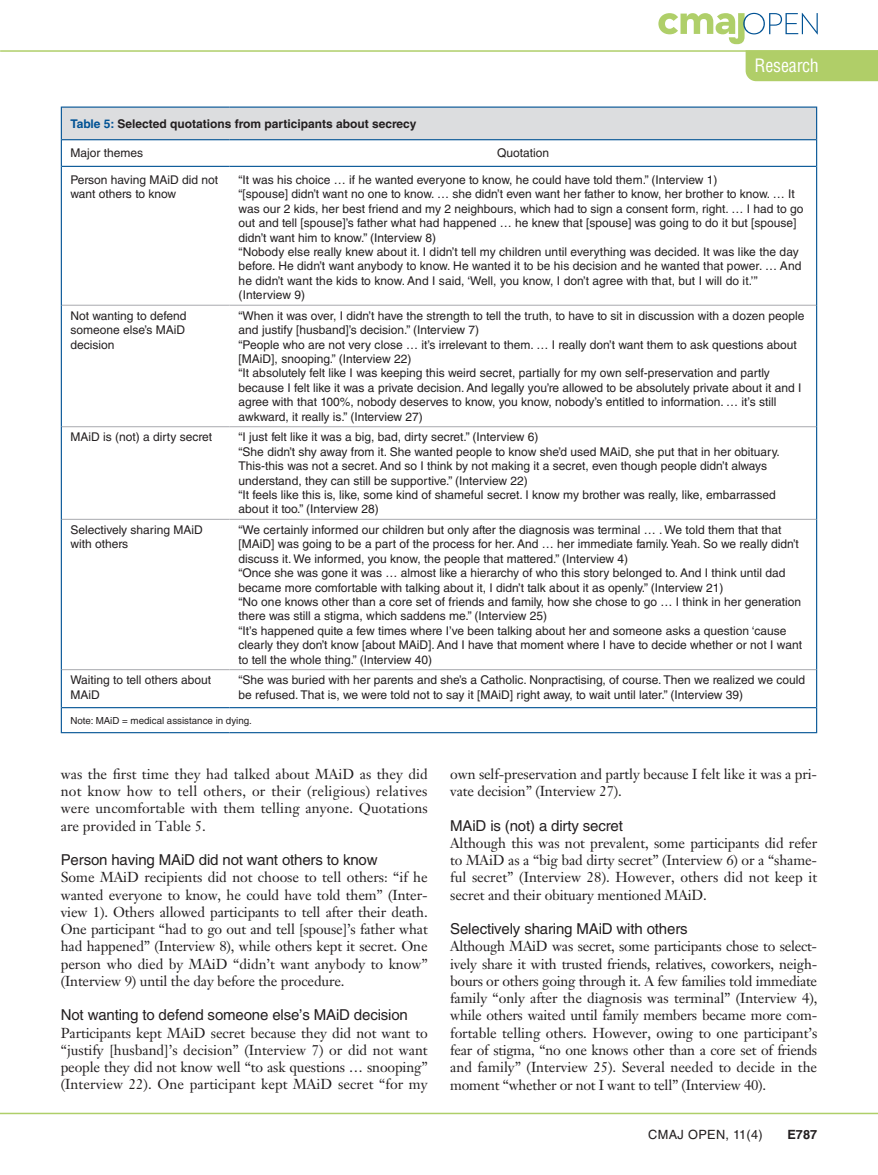
<style>
.page{position:relative;width:878px;height:1175px;background:#fff}
.page>*{position:absolute;margin:0;border:0;box-sizing:border-box;transform-origin:0 0}
.t1{font:condensed 18px "Helvetica LT Std";letter-spacing:-.01em;color:#fff}
.t2{font:15px "Helvetica LT Std";letter-spacing:-.01em;color:#231f20}
.t3{font:14.25px/17.2px "Janson Text LT Std";letter-spacing:-.01em;color:#231f20;text-align:justify}
.t4{font:12.75px "Helvetica LT Std";letter-spacing:.025em;color:#231f20}
.t5{font:700 12.75px "Helvetica LT Std";color:#231f20}
.t6{font:12px/14.4px "Helvetica LT Std";color:#231f20}
.t7{font:700 12px "Helvetica LT Std";color:#231f20}
.t8{font:9.75px "Helvetica LT Std";color:#231f20}
.s1{color:#005294}
</style>
<div class="page">
<hr style="left:0;top:1112px;width:878px;height:2px;background:#afcf69">
<svg style="left:658px;top:13px;width:159px;height:31px"></svg>
<hr style="left:0;top:50px;width:878px;height:2px;background:#afcf69">
<div style="left:745px;top:50px;width:133px;height:31px;background:#b0ce68"></div>
<div style="left:61px;top:107px;width:755px;height:33px;background:#dcdddf"></div>
<hr style="left:62px;top:106px;width:168px;height:2px;background:#005294">
<hr style="left:61px;top:106px;width:1px;height:34px;background:#005294">
<hr style="left:230px;top:106px;width:586px;height:2px;background:#005294">
<hr style="left:816px;top:106px;width:1px;height:34px;background:#005294">
<svg style="left:61px;top:140px;width:1px;height:26px"></svg>
<svg style="left:816px;top:140px;width:1px;height:26px"></svg>
<hr style="left:61px;top:166px;width:1px;height:139px;background:#005294">
<hr style="left:816px;top:166px;width:1px;height:139px;background:#005294">
<hr style="left:61px;top:305px;width:1px;height:122px;background:#005294">
<hr style="left:816px;top:305px;width:1px;height:122px;background:#005294">
<hr style="left:61px;top:427px;width:1px;height:92px;background:#005294">
<hr style="left:816px;top:427px;width:1px;height:92px;background:#005294">
<hr style="left:61px;top:519px;width:1px;height:150px;background:#005294">
<hr style="left:816px;top:519px;width:1px;height:150px;background:#005294">
<hr style="left:61px;top:669px;width:1px;height:38px;background:#005294">
<hr style="left:816px;top:669px;width:1px;height:38px;background:#005294">
<hr style="left:62px;top:426px;width:168px;height:1px;background:#b2b3b7">
<hr style="left:230px;top:426px;width:586px;height:1px;background:#b2b3b7">
<hr style="left:62px;top:519px;width:168px;height:1px;background:#b2b3b7">
<hr style="left:230px;top:519px;width:586px;height:1px;background:#b2b3b7">
<hr style="left:62px;top:669px;width:168px;height:1px;background:#b2b3b7">
<hr style="left:230px;top:669px;width:586px;height:1px;background:#b2b3b7">
<svg style="left:816px;top:707px;width:1px;height:26px"></svg>
<hr style="left:62px;top:139px;width:168px;height:1px;background:#005294">
<hr style="left:230px;top:139px;width:586px;height:1px;background:#005294">
<hr style="left:62px;top:166px;width:168px;height:1px;background:#005294">
<hr style="left:230px;top:166px;width:586px;height:1px;background:#005294">
<hr style="left:62px;top:305px;width:168px;height:1px;background:#b2b3b7">
<hr style="left:230px;top:305px;width:586px;height:1px;background:#b2b3b7">
<hr style="left:62px;top:707px;width:168px;height:1px;background:#005294">
<svg style="left:61px;top:707px;width:1px;height:26px"></svg>
<hr style="left:230px;top:707px;width:586px;height:1px;background:#005294">
<hr style="left:62px;top:732px;width:168px;height:1px;background:#005294">
<hr style="left:230px;top:732px;width:586px;height:1px;background:#005294">
<h1 class="t1" style="left:754px;top:54px;width:66px">Research</h1>
<p class="t7" style="left:70px;top:116px;width:347px"><span class="s1">Table 5:</span> Selected quotations from participants about secrecy</p>
<p class="t6" style="left:70px;top:146px;width:74px">Major themes</p>
<p class="t6" style="left:497px;top:146px;width:53px">Quotation</p>
<p class="t6" style="left:70px;top:172px;width:149px">Person having MAiD did not want others to know</p>
<p class="t6" style="left:239px;top:172px;width:566px">“It was his choice … if he wanted everyone to know, he could have told them.” (Interview 1)<br>“[spouse] didn’t want no one to know. … she didn’t even want her father to know, her brother to know. … It was our 2 kids, her best friend and my 2 neighbours, which had to sign a consent form, right. … I had to go out and tell [spouse]’s father what had happened … he knew that [spouse] was going to do it but [spouse] didn’t want him to know.” (Interview 8)<br>“Nobody else really knew about it. I didn’t tell my children until everything was decided. It was like the day before. He didn’t want anybody to know. He wanted it to be his decision and he wanted that power. … And he didn’t want the kids to know. And I said, ‘Well, you know, I don’t agree with that, but I will do it.’” (Interview 9)</p>
<p class="t6" style="left:70px;top:308px;width:117px;text-align:justify">Not wanting to defend someone else’s MAiD decision</p>
<p class="t6" style="left:239px;top:308px;width:567px">“When it was over, I didn’t have the strength to tell the truth, to have to sit in discussion with a dozen people and justify [husband]’s decision.” (Interview 7)<br>“People who are not very close … it’s irrelevant to them. … I really don’t want them to ask questions about [MAiD], snooping.” (Interview 22)<br>“It absolutely felt like I was keeping this weird secret, partially for my own self-preservation and partly because I felt like it was a private decision. And legally you’re allowed to be absolutely private about it and I agree with that 100%, nobody deserves to know, you know, nobody’s entitled to information. … it’s still awkward, it really is.” (Interview 27)</p>
<p class="t6" style="left:70px;top:430px;width:143px">MAiD is (not) a dirty secret</p>
<p class="t6" style="left:239px;top:430px;width:542px">“I just felt like it was a big, bad, dirty secret.” (Interview 6)<br>“She didn’t shy away from it. She wanted people to know she’d used MAiD, she put that in her obituary.<br>This-this was not a secret. And so I think by not making it a secret, even though people didn’t always understand, they can still be supportive.” (Interview 22)<br>“It feels like this is, like, some kind of shameful secret. I know my brother was really, like, embarrassed about it too.” (Interview 28)</p>
<p class="t6" style="left:70px;top:522px;width:134px">Selectively sharing MAiD with others</p>
<p class="t6" style="left:239px;top:522px;width:565px">“We certainly informed our children but only after the diagnosis was terminal … . We told them that that [MAiD] was going to be a part of the process for her. And … her immediate family. Yeah. So we really didn’t discuss it. We informed, you know, the people that mattered.” (Interview 4)<br>“Once she was gone it was … almost like a hierarchy of who this story belonged to. And I think until dad became more comfortable with talking about it, I didn’t talk about it as openly.” (Interview 21)<br>“No one knows other than a core set of friends and family, how she chose to go … I think in her generation there was still a stigma, which saddens me.” (Interview 25)<br>“It’s happened quite a few times where I’ve been talking about her and someone asks a question ‘cause clearly they don’t know [about MAiD]. And I have that moment where I have to decide whether or not I want to tell the whole thing.” (Interview 40)</p>
<p class="t6" style="left:70px;top:673px;width:142px">Waiting to tell others about<br>MAiD</p>
<p class="t6" style="left:239px;top:673px;width:568px">“She was buried with her parents and she’s a Catholic. Nonpractising, of course. Then we realized we could be refused. That is, we were told not to say it [MAiD] right away, to wait until later.” (Interview 39)</p>
<p class="t8" style="left:70px;top:714px;width:183px">Note: MAiD = medical assistance in dying.</p>
<p class="t3" style="left:61px;top:765px;width:368px">was the first time they had talked about MAiD as they did not know how to tell others, or their (religious) relatives were uncomfortable with them telling anyone. Quotations are provided in Table 5.</p>
<p class="t2" style="left:61px;top:851px;width:318px">Person having MAiD did not want others to know</p>
<p class="t3" style="left:61px;top:868px;width:368px">Some MAiD recipients did not choose to tell others: “if he wanted everyone to know, he could have told them” (Inter&shy;view 1). Others allowed participants to tell after their death.<br>One participant “had to go out and tell [spouse]’s father what had happened” (Interview 8), while others kept it secret. One person who died by MAiD “didn’t want anybody to know” (Interview 9) until the day before the procedure.</p>
<p class="t2" style="left:61px;top:1006px;width:348px">Not wanting to defend someone else’s MAiD decision</p>
<p class="t3" style="left:61px;top:1024px;width:368px">Participants kept MAiD secret because they did not want to “justify [husband]’s decision” (Interview 7) or did not want people they did not know well “to ask questions … snooping” (Interview 22). One participant kept MAiD secret “for my</p>
<p class="t3" style="left:450px;top:765px;width:368px">own self-preservation and partly because I felt like it was a pri&shy;vate decision” (Interview 27).</p>
<p class="t2" style="left:450px;top:816px;width:174px">MAiD is (not) a dirty secret</p>
<p class="t3" style="left:450px;top:834px;width:368px">Although this was not prevalent, some participants did refer to MAiD as a “big bad dirty secret” (Interview 6) or a “shame&shy;ful secret” (Interview 28). However, others did not keep it secret and their obituary mentioned MAiD.</p>
<p class="t2" style="left:450px;top:920px;width:239px">Selectively sharing MAiD with others</p>
<p class="t3" style="left:450px;top:937px;width:369px">Although MAiD was secret, some participants chose to select&shy;ively share it with trusted friends, relatives, coworkers, neigh&shy;bours or others going through it. A few families told immediate family “only after the diagnosis was terminal” (Interview 4), while others waited until family members became more com&shy;fortable telling others. However, owing to one participant’s fear of stigma, “no one knows other than a core set of friends and family” (Interview 25). Several needed to decide in the moment “whether or not I want to tell” (Interview 40).</p>
<p class="t4" style="left:648px;top:1127px;width:116px">CMAJ OPEN, 11(4)</p>
<p class="t5" style="left:787px;top:1126px;width:31px">E787</p>
</div>
